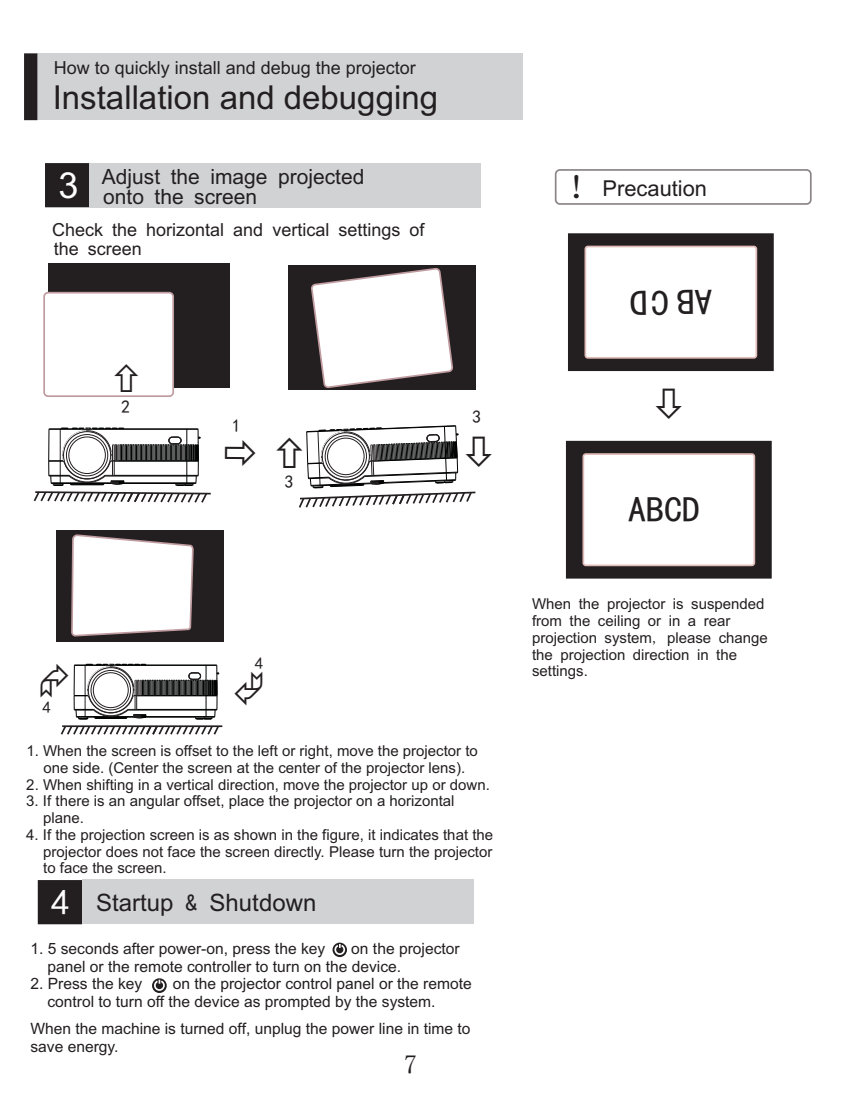
<style>
.page{position:relative;width:849px;height:1104px;background:#fff}
.page>*{position:absolute;margin:0;border:0;box-sizing:border-box;transform-origin:0 0}
.t1{font:36px "Sim Hei";color:#231f20}
.t2{font:33px "Arial";color:#231f20}
.t3{font:27px "MS Mincho";color:#231f20}
.t4{font:24px "Arial";color:#231f20}
.t5{font:21.9px "Arial";color:#231f20}
.t6{font:21px "Arial";color:#231f20}
.t7{font:18px "Arial";color:#231f20}
.t8{font:18px "Sim Hei";color:#231f20}
.t9{font:16.5px "Sim Hei";color:#231f20}
.t10{font:15.6px/17.4px "Arial";color:#231f20}
.t11{font:15px/16.8px "Arial";color:#231f20}
.s1{font-size:36px;color:#fff}
.s2{font-family:"Sim Hei";font-size:36px;color:#fff}
.s3{font-family:"Sim Hei"}
.s4{font-family:"Sim Sun";font-size:36px}
.s5{font-family:"Sim Sun"}
</style>
<div class="page">
<div style="left:45px;top:163px;width:45px;height:45px;background:#231f20"></div>
<div style="left:89px;top:163px;width:392px;height:44px;background:#d1d2d4"></div>
<div style="left:48px;top:263px;width:181px;height:125px;background:#231f20"></div>
<div style="left:43px;top:292px;width:131px;height:105px;background:#fff;border:2px solid #c09b9f;border-radius:4px"></div>
<div style="left:288px;top:266px;width:188px;height:124px;background:#231f20"></div>
<svg style="left:311px;top:267px;width:143px;height:121px"></svg>
<div style="left:56px;top:530px;width:168px;height:112px;background:#231f20"></div>
<svg style="left:70px;top:291px;width:125px;height:589px"></svg>
<hr style="left:62px;top:725px;width:160px;height:2px;background:#231f20">
<svg style="left:565px;top:440px;width:207px;height:139px;background:#2c2829"></svg>
<div style="left:582px;top:453px;width:173px;height:113px;background:#fff;border:2px solid #e1bbb8;border-radius:3px"></div>
<svg style="left:568px;top:233px;width:206px;height:139px;background:#2c2728"></svg>
<div style="left:585px;top:246px;width:172px;height:113px;background:#fff;border:2px solid #e1bbb8;border-radius:3px"></div>
<svg style="left:37px;top:879px;width:46px;height:46px;background:#2f2b2c"></svg>
<div style="left:82px;top:880px;width:392px;height:44px;background:#d1d2d4"></div>
<svg style="left:333px;top:943px;width:14px;height:14px"></svg>
<svg style="left:334px;top:943px;width:12px;height:13px"></svg>
<div style="left:37px;top:53px;width:486px;height:67px;background:#d1d2d4"></div>
<svg style="left:24px;top:53px;width:14px;height:68px"></svg>
<div style="left:555px;top:169px;width:257px;height:36px;border:2px solid #8c8689;border-radius:4px"></div>
<svg style="left:152px;top:978px;width:15px;height:15px"></svg>
<svg style="left:153px;top:979px;width:13px;height:13px"></svg>
<svg style="left:33px;top:427px;width:178px;height:78px"></svg>
<div style="left:63px;top:431px;width:48px;height:48px;border:1px solid #231f20;border-radius:50%"></div>
<div style="left:66px;top:434px;width:42px;height:42px;border:1px solid #231f20;border-radius:50%"></div>
<div style="left:69px;top:437px;width:37px;height:37px;border:1px solid #231f20;border-radius:50%"></div>
<svg style="left:114px;top:364px;width:24px;height:28px"></svg>
<svg style="left:299px;top:425px;width:177px;height:83px"></svg>
<svg style="left:60px;top:663px;width:161px;height:74px"></svg>
<p class="t7" style="left:54px;top:61px;width:364px">How to quickly install and debug the projector</p>
<h2 class="t2" style="left:53px;top:85px;width:387px">Installation and debugging</h2>
<h3 class="t6" style="left:58px;top:169px;width:308px"><span class="s1">3</span> Adjust the image projected</h3>
<p class="t7" style="left:52px;top:223px;width:374px">Check the horizontal and vertical settings of</p>
<h3 class="t6" style="left:103px;top:189px;width:156px">onto the screen</h3>
<p class="t7" style="left:54px;top:242px;width:90px">the screen</p>
<p class="t8" style="left:121px;top:397px;width:10px">2</p>
<p class="t8" style="left:232px;top:416px;width:11px">1</p>
<p class="t8" style="left:285px;top:473px;width:10px">3</p>
<p class="t8" style="left:472px;top:408px;width:10px">3</p>
<p class="t9" style="left:42px;top:698px;width:10px">4</p>
<p class="t9" style="left:255px;top:655px;width:10px">4</p>
<p class="t11" style="left:26px;top:744px;width:453px;text-align:center">1. When the screen is offset to the left or right, move the projector to one side. (Center the screen at the center of the projector lens).</p>
<p class="t11" style="left:26px;top:777px;width:465px">2. When shifting in a vertical direction, move the projector up or down.</p>
<p class="t11" style="left:43px;top:794px;width:413px;text-indent:-17px">3. If there is an angular offset, place the projector on a horizontal plane.</p>
<p class="t11" style="left:43px;top:828px;width:451px;text-align:justify;text-indent:-17px">4. If the projection screen is as shown in the figure, it indicates that the projector does not face the screen directly. Please turn the projector to face the screen.</p>
<h3 class="t4" style="left:51px;top:894px;width:267px"><span class="s2">4</span> Startup <span class="s3">&amp;</span> Shutdown</h3>
<p class="t10" style="left:30px;top:942px;width:296px">1. 5 seconds after power-on, press the key</p>
<p class="t10" style="left:47px;top:942px;width:414px;text-indent:304px">on the projector panel or the remote controller to turn on the device.</p>
<p class="t10" style="left:30px;top:976px;width:113px">2. Press the key</p>
<p class="t10" style="left:47px;top:976px;width:426px;text-indent:125px">on the projector control panel or the remote control to turn off the device as prompted by the system.</p>
<p class="t10" style="left:30px;top:1022px;width:442px">When the machine is turned off, unplug the power line in time to save energy.</p>
<h3 class="t3" style="left:404px;top:1051px;width:15px">7</h3>
<h3 class="t5" style="left:565px;top:180px;width:143px"><span class="s4">！</span>Precaution</h3>
<h1 class="t1" style="left:713px;top:320px;width:85px;rotate:179deg">ABCD</h1>
<h1 class="t1" style="left:628px;top:492px;width:73px">ABCD</h1>
<p class="t11" style="left:532px;top:597px;width:237px">When the projector is suspended from the ceiling or in a rear projection system<span class="s5">,</span> please change the projection direction in the settings.</p>
</div>
